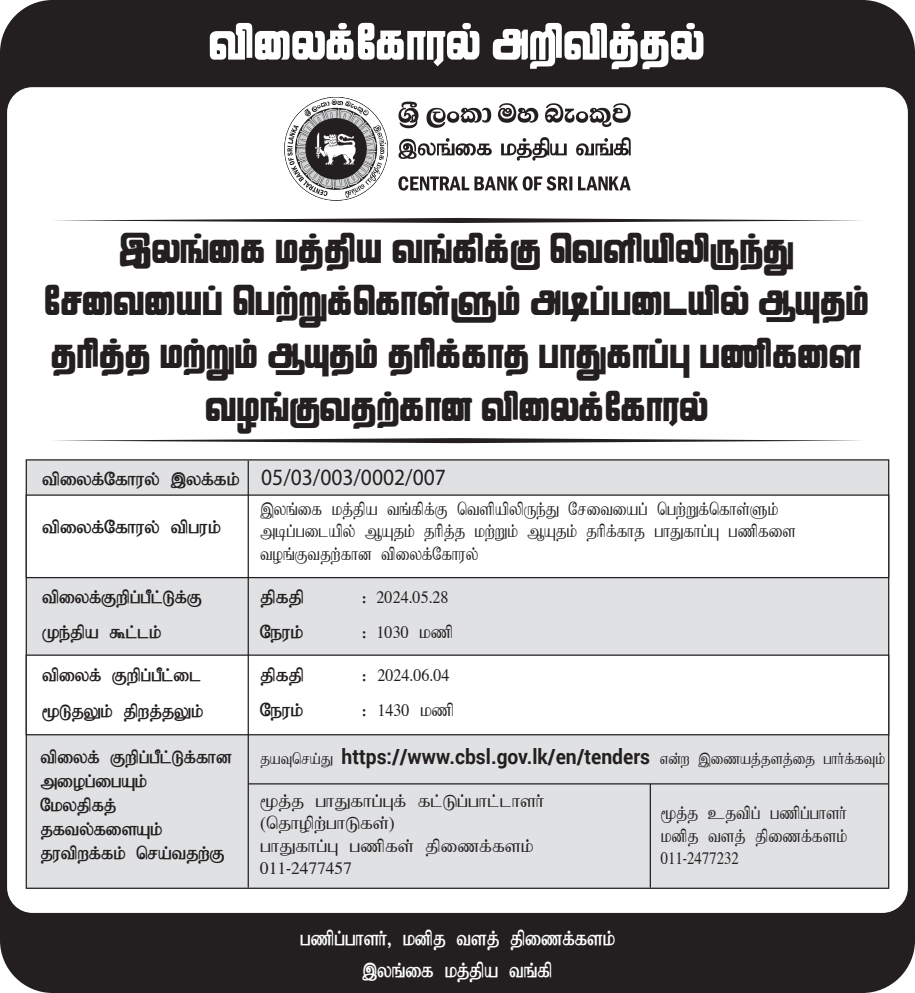
<style>
.page{position:relative;width:915px;height:993px;background:#fff}
.page>*{position:absolute;margin:0;border:0;box-sizing:border-box;transform-origin:0 0}
.t1{font:55px "Lathangi";color:#fff}
.t2{font:45px/52.5px "Lathangi";color:#231f20;text-align:center}
.t3{font:23.25px "Myriad Pro";color:#231f20;scale:.92 1}
.t4{font:700 22.5px/32.5px "Baamini";color:#fff;text-align:center;scale:.86 1}
.t5{font:20px/22.5px "Baamini";color:#231f20;scale:.83 1}
.t6{font:700 20px/24px "Baamini";color:#231f20;scale:.95 1}
.t7{font:20px/22.5px "Baamini";color:#231f20}
.t8{font:700 20px "Baamini";color:#231f20}
.t9{font:20px/22.5px "Baamini";color:#231f20;text-align:justify;scale:.85 1}
.t10{font:20px "Baamini";color:#231f20;scale:.92 1}
.t11{font:17.75px "Baamini";color:#231f20;scale:.85 1}
.s1{font-weight:700}
.s2{font-family:"Roboto";font-weight:700;font-size:20.75px}
</style>
<div class="page">
<div style="left:0;top:0;width:914px;height:992px;background:#231f20;border-radius:53px"></div>
<div style="left:7px;top:87px;width:900px;height:825px;background:#fff;border-radius:25px"></div>
<svg style="left:284px;top:97px;width:346px;height:104px"></svg>
<svg style="left:54px;top:438px;width:807px;height:5px"></svg>
<svg style="left:54px;top:218px;width:807px;height:5px"></svg>
<div style="left:26px;top:459px;width:863px;height:429px;background:#e0e1e3"></div>
<svg style="left:26px;top:494px;width:863px;height:84px"></svg>
<svg style="left:26px;top:654px;width:863px;height:81px"></svg>
<hr style="left:247px;top:460px;width:2px;height:427px;background:#231f20">
<hr style="left:649px;top:783px;width:1px;height:104px;background:#231f20">
<hr style="left:248px;top:783px;width:639px;height:1px;background:#231f20">
<p class="t1" style="left:210px;top:18px;width:497px">tpiyf;Nfhuy; mwptpj;jy;</p>
<p class="t2" style="left:45px;top:226px;width:826px">,yq;if kj;jpa tq;fpf;F ntspapypUe;J Nritiag; ngw;Wf;nfhs;Sk; mbg;gilapy; MAjk; jhpj;j kw;Wk; MAjk; jhpf;fhj ghJfhg;G gzpfis toq;Ftjw;fhd tpiyf;Nfhuy;</p>
<p class="t8" style="left:42px;top:470px;width:198px">TPIYF;NFHUY; ,YF;FK;</p>
<p class="t8" style="left:42px;top:518px;width:180px">TPIYF;NFHUY; TPGUK;</p>
<p class="t6" style="left:42px;top:579px;width:169px;line-height:35.8px">TPIYF;FWPG;GPL;LF;F<br>KE;JPA $L;LK;</p>
<p class="t6" style="left:42px;top:658px;width:171px;line-height:35.8px">TPIYF; FWPG;GPL;IL %LJYK; JPWJ;JYK;</p>
<p class="t6" style="left:40px;top:745px;width:203px">TPIYF; FWPG;GPL;LF;FHD<br>MIOG;IGAK;<br>NKYJPFJ;<br>JFTY;FISAK;<br>JUTPWF;FK; NRA;TJW;F</p>
<p class="t3" style="left:261px;top:463px;width:202px">05/03/003/0002/007</p>
<p class="t5" style="left:260px;top:498px;width:646px">,yq;if kj;jpa tq;fpf;F ntspapypUe;J Nritiag; ngw;Wf;nfhs;Sk; mbg;gilapy; MAjk; jhpj;j kw;Wk; MAjk; jhpf;fhj ghJfhg;G gzpfis toq;Ftjw;fhd tpiyf;Nfhuy;</p>
<p class="t8" style="left:260px;top:587px;width:45px">JPFJP</p>
<p class="t10" style="left:362px;top:587px;width:96px"><span class="s1">:</span> 2024.05.28</p>
<p class="t8" style="left:260px;top:623px;width:44px">NEUK;</p>
<p class="t10" style="left:362px;top:623px;width:101px"><span class="s1">:</span> 1030 kzp</p>
<p class="t8" style="left:260px;top:666px;width:45px">JPFJP</p>
<p class="t10" style="left:362px;top:666px;width:96px"><span class="s1">:</span> 2024.06.04</p>
<p class="t8" style="left:260px;top:701px;width:44px">NEUK;</p>
<p class="t10" style="left:362px;top:701px;width:102px"><span class="s1">:</span> 1430 kzp</p>
<p class="t11" style="left:260px;top:751px;width:736px">jaTnra;J <span class="s2">https://www.cbsl.gov.lk/en/tenders</span> vd;w ,izaj;jsj;ij ghh;f;fTk;</p>
<p class="t7" style="left:260px;top:790px;width:286px">%j;j ghJfhg;Gf; fl;Lg;ghl;lhsh; (njhopw;ghLfs;)<br>ghJfhg;G gzpfs; jpizf;fsk;<br>011-2477457</p>
<p class="t9" style="left:660px;top:802px;width:221px">%j;j cjtpg; gzpg;ghsh; kdpj tsj; jpizf;fsk; 011-2477232</p>
<p class="t4" style="left:300px;top:922px;width:367px">GZPG;GHSH;&gt; KDPJ TSJ; JPIZF;FSK; ,YQ;IF KJ;JPA TQ;FP</p>
</div>
